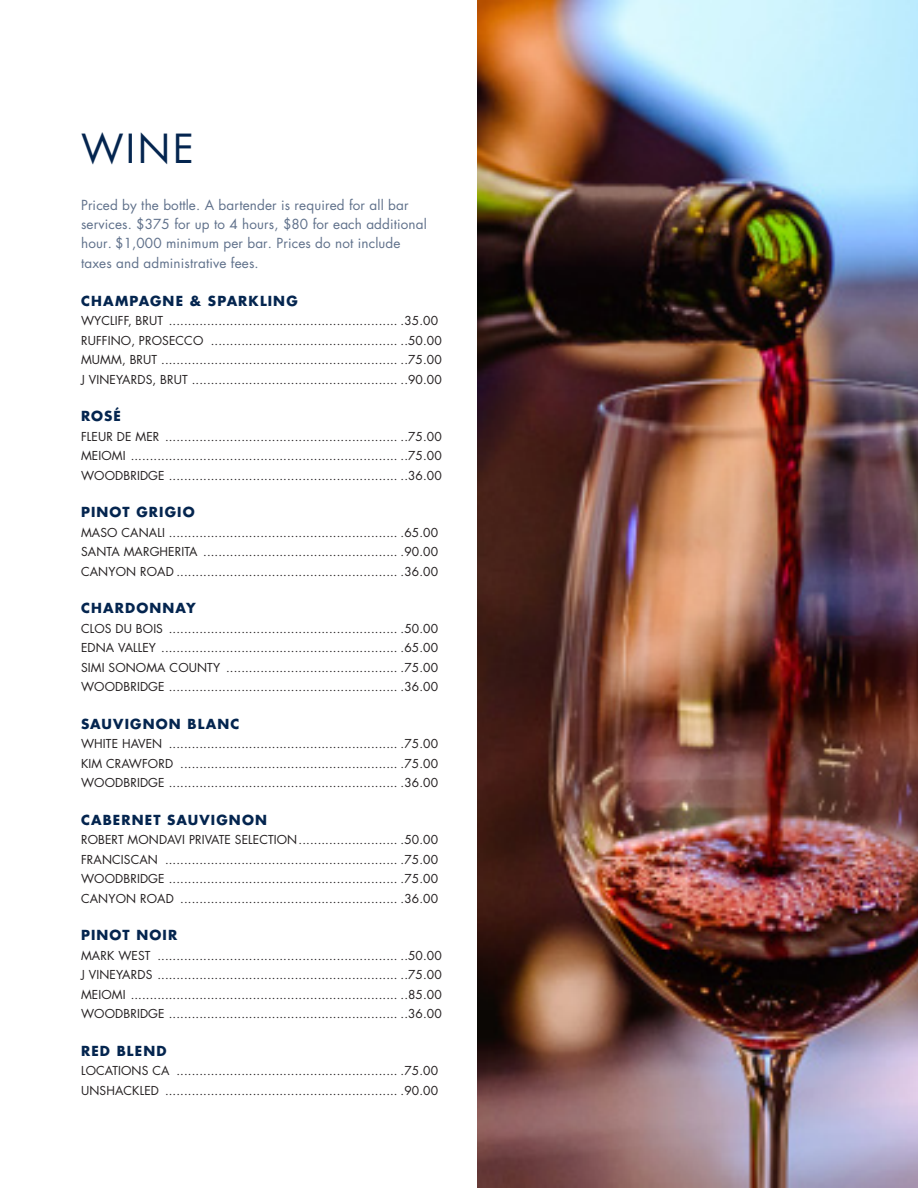
<style>
.page{position:relative;width:918px;height:1188px;background:#fff}
.page>*{position:absolute;margin:0;border:0;box-sizing:border-box;transform-origin:0 0}
.Buffet_menu_items{font:39px "Futura Std";color:#04254f}
.Buffet_menu_items-2{font:13.5px/19.2px "Futura Std";letter-spacing:.01em;color:#60718b}
.Buffet_menu_items-3{font:700 13.5px "Futura Std";letter-spacing:.085em;color:#04254f}
.Paragraph{font:12px "Futura Std";letter-spacing:.01em;color:#231f20}
</style>
<div class="page">
<img style="left:478px;top:0;width:440px;height:1188px">
<p class="Buffet_menu_items" style="left:81px;top:124px;width:115px">WINE</p>
<p class="Buffet_menu_items-2" style="left:81px;top:195px;width:347px">Priced by the bottle. A bartender is required for all bar services. $375 for up to 4 hours, $80 for each additional hour. $1,000 minimum per bar. Prices do not include</p>
<p class="Buffet_menu_items-2" style="left:81px;top:254px;width:179px">taxes and administrative fees.</p>
<p class="Buffet_menu_items-3" style="left:81px;top:292px;width:218px">CHAMPAGNE &amp; SPARKLING</p>
<p class="Paragraph" style="left:81px;top:313px;width:359px">WYCLIFF, BRUT ............................................................ .35.00</p>
<p class="Paragraph" style="left:81px;top:333px;width:362px">RUFFINO, PROSECCO ................................................. ..50.00</p>
<p class="Paragraph" style="left:81px;top:352px;width:362px">MUMM, BRUT .............................................................. ..75.00</p>
<p class="Paragraph" style="left:81px;top:372px;width:362px">J VINEYARDS, BRUT ...................................................... ..90.00</p>
<p class="Buffet_menu_items-3" style="left:81px;top:407px;width:41px">ROSÉ</p>
<p class="Paragraph" style="left:81px;top:429px;width:362px">FLEUR DE MER ............................................................. ..75.00</p>
<p class="Paragraph" style="left:81px;top:448px;width:362px">MEIOMI ...................................................................... ..75.00</p>
<p class="Paragraph" style="left:81px;top:468px;width:362px">WOODBRIDGE ............................................................ ..36.00</p>
<p class="Buffet_menu_items-3" style="left:81px;top:503px;width:115px">PINOT GRIGIO</p>
<p class="Paragraph" style="left:81px;top:525px;width:359px">MASO CANALI ............................................................ .65.00</p>
<p class="Paragraph" style="left:81px;top:544px;width:359px">SANTA MARGHERITA ................................................... .90.00</p>
<p class="Paragraph" style="left:81px;top:564px;width:359px">CANYON ROAD .......................................................... .36.00</p>
<p class="Buffet_menu_items-3" style="left:81px;top:599px;width:116px">CHARDONNAY</p>
<p class="Paragraph" style="left:81px;top:621px;width:359px">CLOS DU BOIS ............................................................ .50.00</p>
<p class="Paragraph" style="left:81px;top:640px;width:359px">EDNA VALLEY .............................................................. .65.00</p>
<p class="Paragraph" style="left:81px;top:660px;width:359px">SIMI SONOMA COUNTY ............................................. .75.00</p>
<p class="Paragraph" style="left:81px;top:679px;width:359px">WOODBRIDGE ............................................................ .36.00</p>
<p class="Buffet_menu_items-3" style="left:81px;top:715px;width:160px">SAUVIGNON BLANC</p>
<p class="Paragraph" style="left:81px;top:736px;width:359px">WHITE HAVEN ............................................................ .75.00</p>
<p class="Paragraph" style="left:81px;top:756px;width:359px">KIM CRAWFORD ......................................................... .75.00</p>
<p class="Paragraph" style="left:81px;top:775px;width:359px">WOODBRIDGE ............................................................ .36.00</p>
<p class="Buffet_menu_items-3" style="left:81px;top:811px;width:187px">CABERNET SAUVIGNON</p>
<p class="Paragraph" style="left:81px;top:832px;width:359px">ROBERT MONDAVI PRIVATE SELECTION.......................... .50.00</p>
<p class="Paragraph" style="left:81px;top:852px;width:359px">FRANCISCAN ............................................................. .75.00</p>
<p class="Paragraph" style="left:81px;top:871px;width:359px">WOODBRIDGE ............................................................ .75.00</p>
<p class="Paragraph" style="left:81px;top:891px;width:359px">CANYON ROAD ......................................................... .36.00</p>
<p class="Buffet_menu_items-3" style="left:81px;top:926px;width:98px">PINOT NOIR</p>
<p class="Paragraph" style="left:81px;top:948px;width:362px">MARK WEST ............................................................... ..50.00</p>
<p class="Paragraph" style="left:81px;top:967px;width:362px">J VINEYARDS ............................................................... ..75.00</p>
<p class="Paragraph" style="left:81px;top:987px;width:362px">MEIOMI ...................................................................... ..85.00</p>
<p class="Paragraph" style="left:81px;top:1006px;width:362px">WOODBRIDGE ............................................................ ..36.00</p>
<p class="Buffet_menu_items-3" style="left:81px;top:1042px;width:87px">RED BLEND</p>
<p class="Paragraph" style="left:81px;top:1063px;width:359px">LOCATIONS CA .......................................................... .75.00</p>
<p class="Paragraph" style="left:81px;top:1083px;width:359px">UNSHACKLED ............................................................. .90.00</p>
</div>
